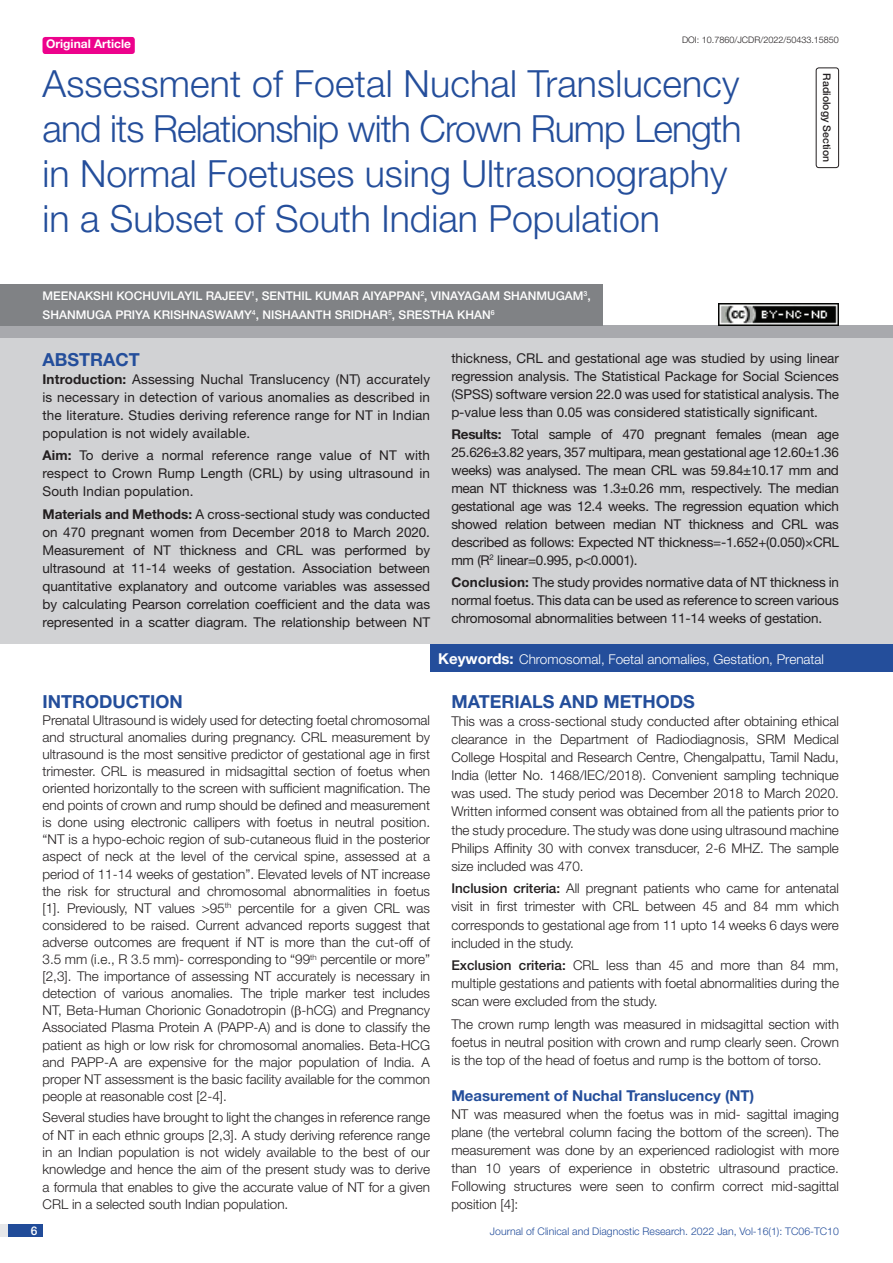
<style>
.page{position:relative;width:893px;height:1263px;background:#fff}
.page>*{position:absolute;margin:0;border:0;box-sizing:border-box;transform-origin:0 0}
.t1{font:300 37.5px/45px "Helvetica Neue";color:#244e9b}
.Heading{font:700 18px "Helvetica Neue";color:#244e9b}
.Abstract_head{font:700 18px "Helvetica Neue";color:#244e9b}
.HEAD_2{font:700 15px "Helvetica Neue";color:#244e9b}
.Body_text{font:300 13.5px/17.1px "Helvetica Neue";color:#231f20;text-align:justify}
.Abstract_Text{font:13.5px/18px "Helvetica Neue";letter-spacing:-.005em;color:#231f20;text-align:justify}
.Key_words{font:300 13.5px "Helvetica Neue";color:#fff}
.Author{font:500 12px/18.8px "Helvetica Neue";color:#fff}
.t2{font:700 12px "Helvetica Neue";color:#fff}
.t3{font:300 10.5px "Helvetica Neue";color:#244e9b}
.section{font:500 10.5px "Helvetica Neue";color:#231f20}
.DOI{font:300 9px "Helvetica Neue";color:#231f20}
.s1{font-weight:700}
.s2{font-weight:700;font-size:15px}
.s3{font-weight:500}
</style>
<div class="page">
<div style="left:0;top:1224px;width:43px;height:13px;background:#e6e7e9"></div>
<div style="left:8px;top:1224px;width:35px;height:13px;background:#214c99"></div>
<div style="left:43px;top:37px;width:92px;height:17px;background:#ed028c;border-radius:3px"></div>
<div style="left:816px;top:67px;width:23px;height:101px;border:1px solid #231f20;border-radius:3px"></div>
<div style="left:0;top:326px;width:893px;height:12px;background:#a8a9ad"></div>
<div style="left:0;top:284px;width:602px;height:42px;background:#808285"></div>
<div style="left:0;top:338px;width:893px;height:306px;background:#d1d2d4"></div>
<div style="left:430px;top:644px;width:463px;height:28px;background:#244e9b"></div>
<img style="left:719px;top:303px;width:120px;height:23px">
<p class="t2" style="left:46px;top:37px;width:87px">Original Article</p>
<p class="DOI" style="left:682px;top:35px;width:158px">DOI: 10.7860/JCDR/2022/50433.15850</p>
<p class="t1" style="left:43px;top:60px;width:700px">Assessment of Foetal Nuchal Translucency and its Relationship with Crown Rump Length in Normal Foetuses using Ultrasonography in a Subset of South Indian Population</p>
<p class="Author" style="left:43px;top:286px;width:550px">MEE NAKSHI KOCHUVILAYIL RAJEEV<sup>1</sup>, SENTHIL KUMAR AIYAPPAN<sup>2</sup>, VI NAYAGAM SHANMUGAM <sup>3</sup>,<br>SHANMUGA PRIYA KRIS</p>
<p class="Author" style="left:181px;top:305px;width:234px">HNASWAMY<sup>4</sup>, NIS HAANTH SRI DHAR<sup>5</sup>, SRES</p>
<p class="Author" style="left:430px;top:305px;width:66px">THA KHAN<sup>6</sup></p>
<p class="section" style="left:833px;top:73px;width:90px;rotate:90deg">RADIOLOGY SECTION</p>
<p class="Abstract_head" style="left:43px;top:348px;width:99px">ABSTRACT</p>
<p class="Abstract_Text" style="left:43px;top:370px;width:389px"><span class="s1">Introduction:</span> Assessing Nuchal Translucency (NT) accurately is necessary in detection of various anomalies as described in the literature. Studies deriving reference range for NT in Indian population is not widely available.</p>
<p class="Abstract_Text" style="left:43px;top:446px;width:389px"><span class="s1">Aim:</span> To derive a normal reference range value of NT with respect to Crown Rump Length (CRL) by using ultrasound in South Indian population.</p>
<p class="Abstract_Text" style="left:43px;top:505px;width:389px"><span class="s1">Materials and Methods:</span> A cross-sectional study was conducted on 470 pregnant women from December 2018 to March 2020.<br>Measurement of NT thickness and CRL was performed by ultrasound at 11-14 weeks of gestation. Association between quantitative explanatory and outcome variables was assessed by calculating Pearson correlation coefficient and the data was represented in a scatter diagram. The relationship between NT</p>
<p class="Abstract_Text" style="left:451px;top:349px;width:389px">thickness, CRL and gestational age was studied by using linear regression analysis. The Statistical Package for Social Sciences (SPSS) software version 22.0 was used for statistical analysis. The p-value less than 0.05 was considered statistically significant.</p>
<p class="Abstract_Text" style="left:451px;top:425px;width:389px"><span class="s1">Results:</span> Total sample of 470 pregnant females (mean age 25.626±3.82 years, 357 multipara, mean gestational age 12.60±1.36 weeks) was analysed. The mean CRL was 59.84±10.17 mm and mean NT thickness was 1.3±0.26 mm, respectively. The median gestational age was 12.4 weeks. The regression equation which showed relation between median NT thickness and CRL was described as follows: Expected NT thickness=-1.652+(0.050)×CRL mm (R<sup>2</sup> linear=0.995, p&lt;0.0001).</p>
<p class="Abstract_Text" style="left:451px;top:573px;width:389px"><span class="s1">Conclusion:</span> The study provides normative data of NT thickness in normal foetus. This data can be used as reference to screen various chromosomal abnormalities between 11-14 weeks of gestation.</p>
<p class="Key_words" style="left:438px;top:650px;width:387px"><span class="s2">Keywords:</span> Chromosomal, Foetal anomalies, Gestation, Prenatal</p>
<p class="Heading" style="left:43px;top:690px;width:142px">INTRODUCTION</p>
<p class="Body_text" style="left:43px;top:711px;width:389px">Prenatal Ultrasound is widely used for detecting foetal chromosomal and structural anomalies during pregnancy. CRL measurement by ultrasound is the most sensitive predictor of gestational age in first trimester. CRL is measured in midsagittal section of foetus when oriented horizontally to the screen with sufficient magnification. The end points of crown and rump should be defined and measurement is done using electronic callipers with foetus in neutral position. “NT is a hypo-echoic region of sub-cutaneous fluid in the posterior aspect of neck at the level of the cervical spine, assessed at a period of 11-14 weeks of gestation”. Elevated levels of NT increase the risk for structural and chromosomal abnormalities in foetus [1]. Previously, NT values &gt;95<sup>th</sup> percentile for a given CRL was considered to be raised. Current advanced reports suggest that adverse outcomes are frequent if NT is more than the cut-off of 3.5 mm (i.e., R 3.5 mm)- corresponding to “99<sup>th</sup> percentile or more” [2,3]. The importance of assessing NT accurately is necessary in detection of various anomalies. The triple marker test includes NT, Beta-Human Chorionic Gonadotropin ( -hCG) and Pregnancy Associated Plasma Protein A (PAPP-A) and is done to classify the patient as high or low risk for chromosomal anomalies. Beta-HCG and PAPP-A are expensive for the major population of India. A proper NT assessment is the basic facility available for the common people at reasonable cost [2-4].</p>
<p class="Body_text" style="left:43px;top:1109px;width:389px">Several studies have brought to light the changes in reference range of NT in each ethnic groups [2,3]. A study deriving reference range in an Indian population is not widely available to the best of our knowledge and hence the aim of the present study was to derive a formula that enables to give the accurate value of NT for a given CRL in a selected south Indian population.</p>
<p class="Heading" style="left:451px;top:690px;width:245px">MATERIALS AND METHODS</p>
<p class="Body_text" style="left:451px;top:711px;width:389px;line-height:18.1px">This was a cross-sectional study conducted after obtaining ethical clearance in the Department of Radiodiagnosis, SRM Medical College Hospital and Research Centre, Chengalpattu, Tamil Nadu, India (letter No. 1468/IEC/2018). Convenient sampling technique was used. The study period was December 2018 to March 2020.<br>Written informed consent was obtained from all the patients prior to the study procedure. The study was done using ultrasound machine Philips Affinity 30 with convex transducer, 2-6 MHZ. The sample size included was 470.</p>
<p class="Body_text" style="left:451px;top:879px;width:389px;line-height:18.1px"><span class="s3">INCLUSION CRITERIA:</span> All pregnant patients who came for antenatal visit in first trimester with CRL between 45 and 84 mm which corresponds to gestational age from 11 upto 14 weeks 6 days were included in the study.</p>
<p class="Body_text" style="left:451px;top:956px;width:389px;line-height:18.1px"><span class="s3">EXCLUSION CRITERIA:</span> CRL less than 45 and more than 84 mm, multiple gestations and patients with foetal abnormalities during the scan were excluded from the study.</p>
<p class="Body_text" style="left:451px;top:1015px;width:389px;line-height:18.1px">The crown rump length was measured in midsagittal section with foetus in neutral position with crown and rump clearly seen. Crown is the top of the head of foetus and rump is the bottom of torso.</p>
<p class="HEAD_2" style="left:451px;top:1086px;width:304px">Measurement of Nuchal Translucency (NT)</p>
<p class="Body_text" style="left:451px;top:1105px;width:389px;line-height:18px">NT was measured when the foetus was in mid- sagittal imaging plane (the vertebral column facing the bottom of the screen). The measurement was done by an experienced radiologist with more than 10 years of experience in obstetric ultrasound practice.<br>Following structures were seen to confirm correct mid-sagittal position [4]:</p>
<p class="Author" style="left:31px;top:1221px;width:8px">6</p>
<p class="t3" style="left:490px;top:1225px;width:350px">Journal of Clinical and Diagnostic Research. 2022 Jan, Vol-16(1): TC06-TC10</p>
</div>
